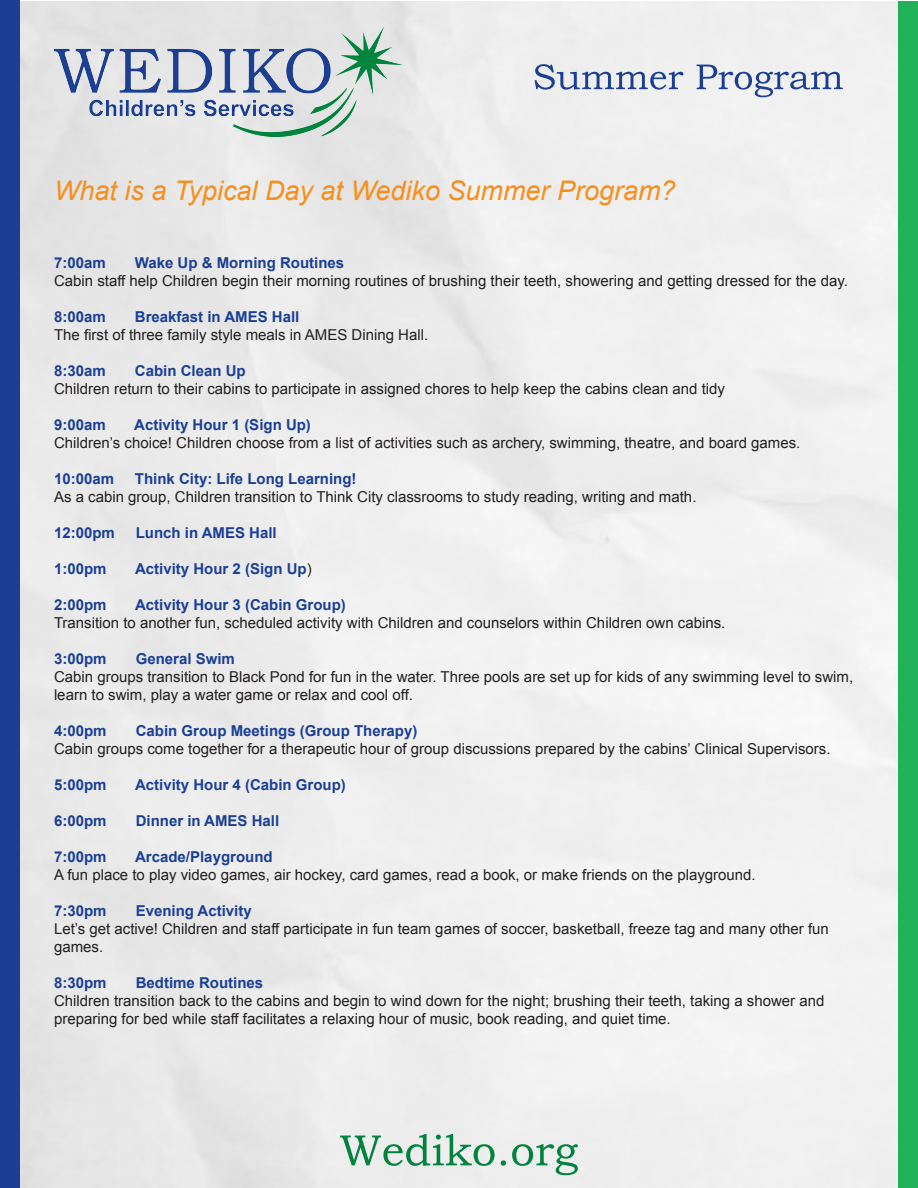
<style>
.page{position:relative;width:918px;height:1188px;background:#fff}
.page>*{position:absolute;margin:0;border:0;box-sizing:border-box;transform-origin:0 0}
.t1{font:italic 27px "Arial";color:#f68f1e}
.t2{font:15px/18px "Arial";color:#231f20}
.t3{font:700 15px "Arial";color:#1b3f94}
.s1{font-weight:400;color:#231f20}
</style>
<div class="page">
<img style="left:20px;top:2px;width:878px;height:1186px">
<div style="left:0;top:0;width:20px;height:1188px;background:#1b3f94"></div>
<div style="left:898px;top:2px;width:20px;height:1186px;background:#21b259"></div>
<svg style="left:340px;top:1134px;width:238px;height:41px;background:#bcd7c9"></svg>
<img style="left:54px;top:25px;width:351px;height:111px">
<svg style="left:535px;top:64px;width:308px;height:33px"></svg>
<p class="t1" style="left:54px;top:173px;width:623px">What is a Typical Day at Wediko Summer Program?</p>
<p class="t3" style="left:54px;top:253px;width:53px">7:00am</p>
<p class="t3" style="left:135px;top:253px;width:211px">Wake Up &amp; Morning Routines</p>
<p class="t2" style="left:54px;top:272px;width:796px">Cabin staff help Children begin their morning routines of brushing their teeth, showering and getting dressed for the day.</p>
<p class="t3" style="left:54px;top:307px;width:53px">8:00am</p>
<p class="t3" style="left:135px;top:307px;width:166px">Breakfast in AMES Hall</p>
<p class="t2" style="left:54px;top:326px;width:376px">The first of three family style meals in AMES Dining Hall.</p>
<p class="t3" style="left:54px;top:361px;width:53px">8:30am</p>
<p class="t3" style="left:135px;top:361px;width:112px">Cabin Clean Up</p>
<p class="t2" style="left:54px;top:380px;width:673px">Children return to their cabins to participate in assigned chores to help keep the cabins clean and tidy</p>
<p class="t3" style="left:54px;top:415px;width:53px">9:00am</p>
<p class="t3" style="left:134px;top:415px;width:178px">Activity Hour 1 (Sign Up)</p>
<p class="t2" style="left:54px;top:434px;width:748px">Children’s choice! Children choose from a list of activities such as archery, swimming, theatre, and board games.</p>
<p class="t3" style="left:54px;top:469px;width:62px">10:00am</p>
<p class="t3" style="left:135px;top:469px;width:223px">Think City: Life Long Learning!</p>
<p class="t2" style="left:54px;top:488px;width:644px">As a cabin group, Children transition to Think City classrooms to study reading, writing and math.</p>
<p class="t3" style="left:54px;top:523px;width:62px">12:00pm</p>
<p class="t3" style="left:136px;top:523px;width:143px">Lunch in AMES Hall</p>
<p class="t3" style="left:54px;top:559px;width:54px">1:00pm</p>
<p class="t3" style="left:135px;top:559px;width:178px">Activity Hour 2 (Sign Up<span class="s1">)</span></p>
<p class="t3" style="left:54px;top:595px;width:54px">2:00pm</p>
<p class="t3" style="left:135px;top:595px;width:212px">Activity Hour 3 (Cabin Group)</p>
<p class="t2" style="left:54px;top:614px;width:673px">Transition to another fun, scheduled activity with Children and counselors within Children own cabins.</p>
<p class="t3" style="left:54px;top:649px;width:54px">3:00pm</p>
<p class="t3" style="left:136px;top:649px;width:101px">General Swim</p>
<p class="t2" style="left:54px;top:668px;width:801px">Cabin groups transition to Black Pond for fun in the water. Three pools are set up for kids of any swimming level to swim, learn to swim, play a water game or relax and cool off.</p>
<p class="t3" style="left:54px;top:721px;width:54px">4:00pm</p>
<p class="t3" style="left:136px;top:721px;width:283px">Cabin Group Meetings (Group Therapy)</p>
<p class="t2" style="left:54px;top:740px;width:778px">Cabin groups come together for a therapeutic hour of group discussions prepared by the cabins’ Clinical Supervisors.</p>
<p class="t3" style="left:54px;top:775px;width:54px">5:00pm</p>
<p class="t3" style="left:135px;top:775px;width:212px">Activity Hour 4 (Cabin Group)</p>
<p class="t3" style="left:54px;top:811px;width:54px">6:00pm</p>
<p class="t3" style="left:136px;top:811px;width:145px">Dinner in AMES Hall</p>
<p class="t3" style="left:54px;top:847px;width:54px">7:00pm</p>
<p class="t3" style="left:135px;top:847px;width:139px">Arcade/Playground</p>
<p class="t2" style="left:54px;top:866px;width:703px">A fun place to play video games, air hockey, card games, read a book, or make friends on the playground.</p>
<p class="t3" style="left:54px;top:901px;width:54px">7:30pm</p>
<p class="t3" style="left:136px;top:901px;width:118px">Evening Activity</p>
<p class="t2" style="left:54px;top:920px;width:776px">Let’s get active! Children and staff participate in fun team games of soccer, basketball, freeze tag and many other fun games.</p>
<p class="t3" style="left:54px;top:973px;width:54px">8:30pm</p>
<p class="t3" style="left:136px;top:973px;width:129px">Bedtime Routines</p>
<p class="t2" style="left:54px;top:992px;width:772px">Children transition back to the cabins and begin to wind down for the night; brushing their teeth, taking a shower and preparing for bed while staff facilitates a relaxing hour of music, book reading, and quiet time.</p>
</div>
